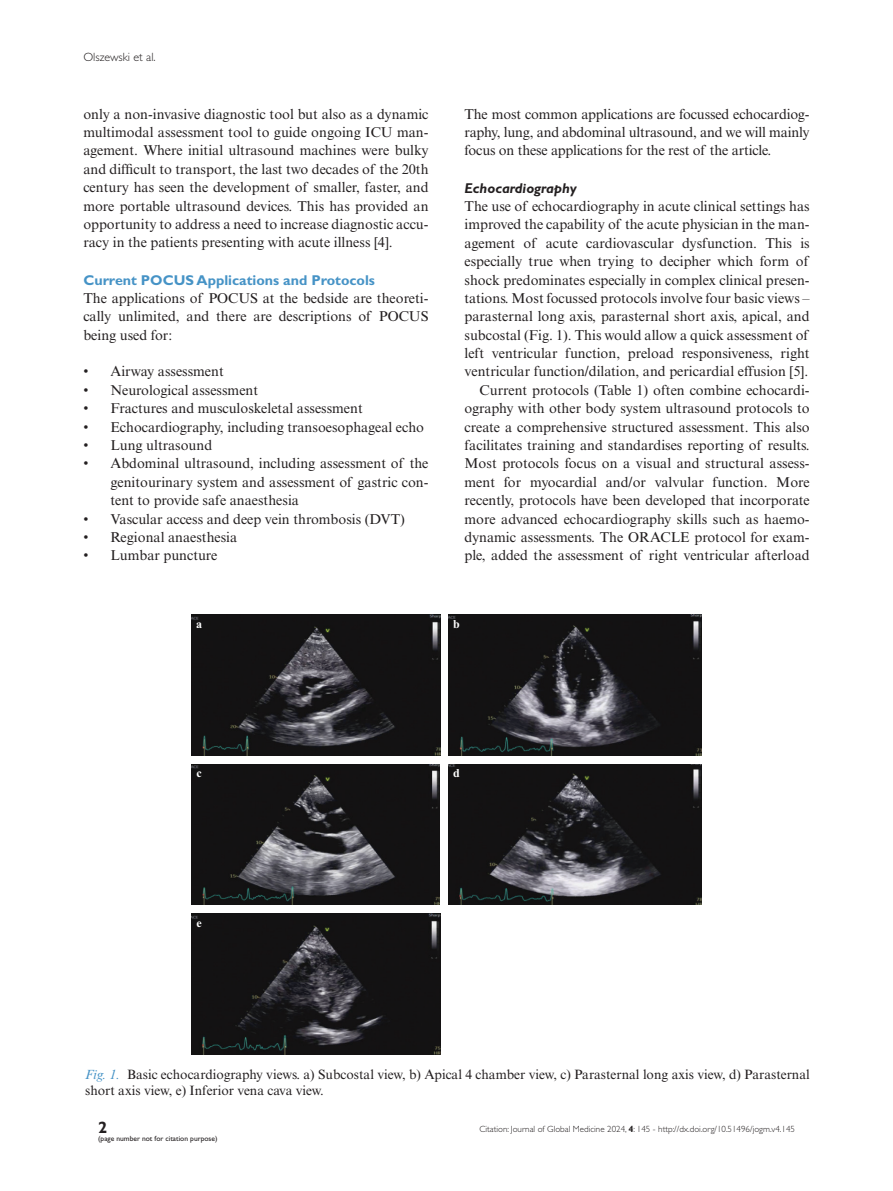
<style>
.page{position:relative;width:893px;height:1191px;background:#fff}
.page>*{position:absolute;margin:0;border:0;box-sizing:border-box;transform-origin:0 0}
.t1{font:700 16.5px "Gill Sans Std";color:#231f20}
.Body_text_first{font:14.25px/18.3px "Times New Roman MT Std";color:#231f20;text-align:justify}
.Body_text_next{font:14.25px/18.3px "Times New Roman MT Std";color:#231f20;text-align:justify}
.A_head{font:700 14.25px "Gill Sans Std";color:#4693c6}
.B_head{font:italic 700 14.25px "Gill Sans Std";color:#231f20}
.FC{font:13.5px/15.8px "Times New Roman MT Std";color:#231f20}
.t2{font:300 12px "Gill Sans Std";color:#231f20}
.t3{font:700 12px "Times New Roman";color:#fff}
.t4{font:300 9px "Gill Sans Std";color:#231f20}
.t5{font:7.5px "Gill Sans Std";color:#231f20}
.s1{font-style:italic;color:#4693c6}
.s2{font-weight:700}
</style>
<div class="page">
<img style="left:191px;top:614px;width:249px;height:141px">
<img style="left:449px;top:614px;width:253px;height:141px">
<img style="left:191px;top:764px;width:249px;height:141px">
<img style="left:449px;top:764px;width:252px;height:141px">
<img style="left:191px;top:913px;width:250px;height:141px">
<p class="t2" style="left:83px;top:50px;width:74px">Olszewski et al.</p>
<p class="Body_text_first" style="left:83px;top:105px;width:347px">only a non-invasive diagnostic tool but also as a dynamic multimodal assessment tool to guide ongoing ICU man&shy;agement. Where initial ultrasound machines were bulky and difficult to transport, the last two decades of the 20th century has seen the development of smaller, faster, and more portable ultrasound devices. This has provided an opportunity to address a need to increase diagnostic accu&shy;racy in the patients presenting with acute illness [4].</p>
<p class="A_head" style="left:83px;top:271px;width:293px">Current POCUS Applications and Protocols</p>
<p class="Body_text_first" style="left:83px;top:289px;width:347px">The applications of POCUS at the bedside are theoreti&shy;cally unlimited, and there are descriptions of POCUS being used for:</p>
<p class="Body_text_first" style="left:83px;top:362px;width:142px">• Airway assessment</p>
<p class="Body_text_first" style="left:83px;top:381px;width:176px">• Neurological assessment</p>
<p class="Body_text_first" style="left:83px;top:399px;width:281px">• Fractures and musculoskeletal assessment</p>
<p class="Body_text_first" style="left:83px;top:417px;width:342px">• Echocardiography, including transoesophageal echo</p>
<p class="Body_text_first" style="left:83px;top:436px;width:130px">• Lung ultrasound</p>
<p class="Body_text_first" style="left:110px;top:454px;width:320px;text-indent:-27px">• Abdominal ultrasound, including assessment of the genitourinary system and assessment of gastric con&shy;tent to provide safe anaesthesia</p>
<p class="Body_text_first" style="left:83px;top:509px;width:323px">• Vascular access and deep vein thrombosis (DVT)</p>
<p class="Body_text_first" style="left:83px;top:528px;width:155px">• Regional anaesthesia</p>
<p class="Body_text_first" style="left:83px;top:546px;width:136px">• Lumbar puncture</p>
<p class="t3" style="left:196px;top:615px;width:7px">a</p>
<p class="Body_text_first" style="left:465px;top:105px;width:347px">The most common applications are focussed echocardiog&shy;raphy, lung, and abdominal ultrasound, and we will mainly focus on these applications for the rest of the article.</p>
<p class="B_head" style="left:465px;top:180px;width:114px">Echocardiography</p>
<p class="Body_text_first" style="left:465px;top:197px;width:347px">The use of echocardiography in acute clinical settings has improved the capability of the acute physician in the man&shy;agement of acute cardiovascular dysfunction. This is especially true when trying to decipher which form of shock predominates especially in complex clinical presen&shy;tations. Most focussed protocols involve four basic views – parasternal long axis, parasternal short axis, apical, and subcostal (Fig. 1). This would allow a quick assessment of left ventricular function, preload responsiveness, right ventricular function/dilation, and pericardial effusion [5].</p>
<p class="Body_text_next" style="left:465px;top:381px;width:347px;text-indent:15px">Current protocols (Table 1) often combine echocardi&shy;ography with other body system ultrasound protocols to create a comprehensive structured assessment. This also facilitates training and standardises reporting of results.<br>Most protocols focus on a visual and structural assess&shy;ment for myocardial and/or valvular function. More recently, protocols have been developed that incorporate more advanced echocardiography skills such as haemo&shy;dynamic assessments. The ORACLE protocol for exam&shy;ple, added the assessment of right ventricular afterload</p>
<p class="t3" style="left:453px;top:615px;width:8px">b</p>
<p class="t3" style="left:196px;top:764px;width:7px">c</p>
<p class="t3" style="left:453px;top:764px;width:8px">d</p>
<p class="t3" style="left:196px;top:914px;width:7px">e</p>
<p class="FC" style="left:85px;top:1066px;width:726px"><span class="s1">Fig. 1.</span> Basic echocardiography views. a) Subcostal view, b) Apical 4 chamber view, c) Parasternal long axis view, d) Parasternal short axis view, e) Inferior vena cava view.</p>
<p class="t1" style="left:98px;top:1117px;width:11px">2</p>
<p class="t4" style="left:479px;top:1124px;width:317px">Citation: Journal of Global Medicine 2024, <span class="s2">4</span>: 145 - http://dx.doi.org/10.51496/jogm.v4.145</p>
<p class="t5" style="left:98px;top:1133px;width:121px">(page number not for citation purpose)</p>
</div>
